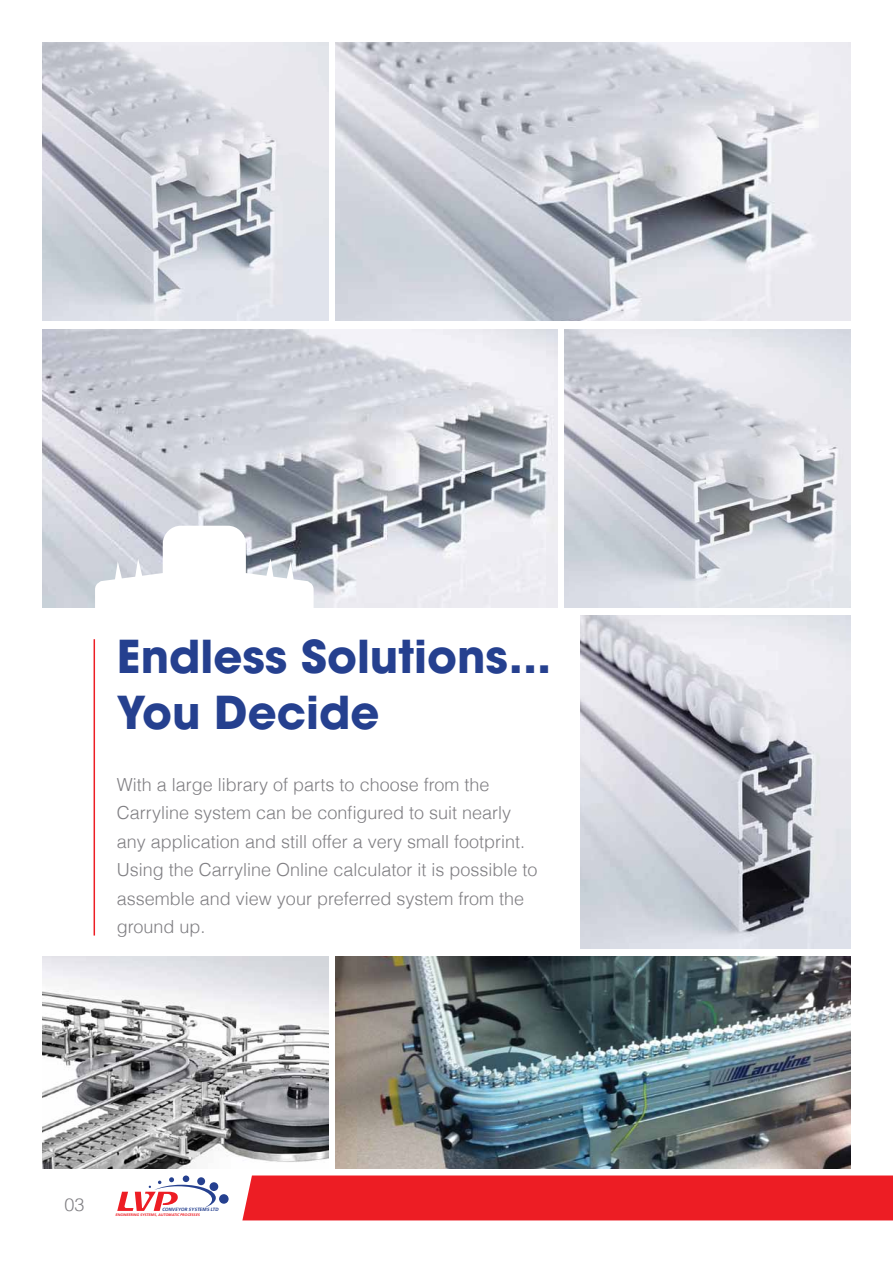
<style>
.page{position:relative;width:893px;height:1263px;background:#fff}
.page>*{position:absolute;margin:0;border:0;box-sizing:border-box;transform-origin:0 0}
.t1{font:700 45px/55.5px "Avant Garde";color:#25408f}
.t2{font:300 18px/28.5px "Helvetica";color:#807f83}
.t3{font:italic 700 4.65px "Frutiger";color:#25408f}
.t4{font:italic 700 3.6px "Frutiger";color:#ed1d24}
</style>
<div class="page">
<img style="left:336px;top:43px;width:514px;height:278px">
<img style="left:43px;top:43px;width:285px;height:278px">
<img style="left:336px;top:957px;width:514px;height:211px">
<img style="left:43px;top:957px;width:285px;height:211px">
<img style="left:580px;top:615px;width:270px;height:333px">
<img style="left:43px;top:329px;width:514px;height:278px">
<img style="left:565px;top:329px;width:285px;height:278px">
<svg style="left:117px;top:1177px;width:99px;height:34px"></svg>
<div style="left:183px;top:1175px;width:6px;height:7px;background:#25408f;border-radius:50%"></div>
<div style="left:197px;top:1177px;width:8px;height:8px;background:#25408f;border-radius:50%"></div>
<div style="left:210px;top:1182px;width:8px;height:9px;background:#25408f;border-radius:50%"></div>
<div style="left:219px;top:1194px;width:10px;height:10px;background:#25408f;border-radius:50%"></div>
<div style="left:242px;top:1175px;width:651px;height:45px;background:#ed1d24"></div>
<hr style="left:94px;top:639px;width:1px;height:296px;background:#ed1d24">
<svg style="left:95px;top:526px;width:219px;height:82px"></svg>
<div style="left:157px;top:577px;width:91px;height:32px;background:#fff"></div>
<h1 class="t1" style="left:117px;top:629px;width:436px">Endless Solutions...<br>You Decide</h1>
<p class="t2" style="left:117px;top:770px;width:422px">With a large library of parts to choose from the Carryline system can be configured to suit nearly any application and still offer a very small footprint.<br>Using the Carryline Online calculator it is possible to assemble and view your preferred system from the ground up.</p>
<p class="t2" style="left:64px;top:1190px;width:22px">03</p>
<p class="t3" style="left:162px;top:1207px;width:59px">CONVEYOR SYSTEMS LTD</p>
<p class="t4" style="left:116px;top:1212px;width:86px">ENGINEERING SYSTEMS, AUTOMATIC PROCESSES</p>
</div>
